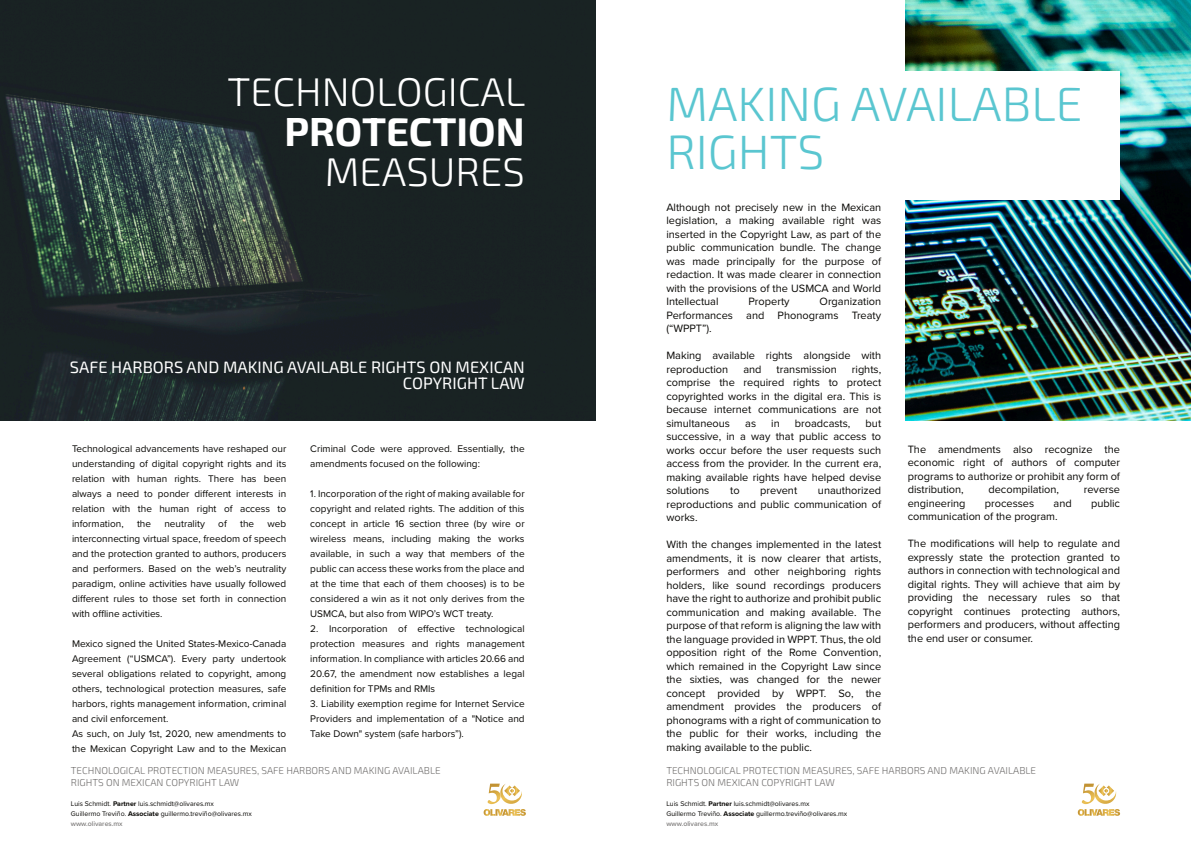
<style>
.page{position:relative;width:1191px;height:842px;background:#fff}
.page>*{position:absolute;margin:0;border:0;box-sizing:border-box;transform-origin:0 0}
.t1{font:300 48px/48px "Exo 2";color:#5ac6d0}
.t2{font:300 40px "Exo 2";color:#fff}
.t3{font:700 40px "Exo 2";color:#fff}
.t4{font:16.5px/16.5px "Exo 2";color:#fff;text-align:right}
.t5{font:11px/13.5px "Proxima Nova";color:#080704;text-align:justify}
.t6{font:10px/15px "Proxima Nova";color:#080704;text-align:justify}
.t7{font:300 10px/12px "Exo 2";color:#757372}
.t8{font:7px/10px "Proxima Nova";color:#080704}
.s1{font-weight:700}
.s2{font-weight:500;color:#757372}
</style>
<div class="page">
<img style="left:905px;top:0;width:286px;height:421px">
<div style="left:595px;top:71px;width:525px;height:129px;background:#fff"></div>
<svg style="left:1077px;top:784px;width:43px;height:32px"></svg>
<svg style="left:483px;top:784px;width:43px;height:32px"></svg>
<img style="left:0;top:0;width:595px;height:421px">
<h2 class="t2" style="left:227px;top:66px;width:299px">TECHNOLOGICAL</h2>
<h2 class="t3" style="left:284px;top:106px;width:242px">PROTECTION</h2>
<h2 class="t2" style="left:325px;top:146px;width:201px">MEASURES</h2>
<h3 class="t4" style="left:70px;top:358px;width:456px">SAFE HARBORS AND MAKING AVAILABLE RIGHTS ON MEXICAN<br>COPYRIGHT LAW</h3>
<p class="t6" style="left:72px;top:442px;width:216px">Technological advancements have reshaped our understanding of digital copyright rights and its relation with human rights. There has been always a need to ponder different interests in relation with the human right of access to information,</p>
<p class="t6" style="left:137px;top:517px;width:16px">the</p>
<p class="t6" style="left:164px;top:517px;width:42px">neutrality</p>
<p class="t6" style="left:218px;top:517px;width:10px">of</p>
<p class="t6" style="left:240px;top:517px;width:16px">the</p>
<p class="t6" style="left:72px;top:517px;width:216px;text-indent:196px">web interconnecting virtual space, freedom of speech and the protection granted to authors, producers and performers. Based on the web’s neutrality paradigm, online activities have usually followed different rules to those set forth in connection with offline activities.</p>
<p class="t6" style="left:72px;top:637px;width:216px;text-align:left">Mexico signed the United States-Mexico-Canada Agreement (“USMCA”). Every party undertook several obligations related to copyright, among others, technological protection measures, safe harbors, rights management information, criminal and civil enforcement.<br>As such, on July 1st, 2020, new amendments to the Mexican Copyright Law and to the Mexican</p>
<p class="t6" style="left:310px;top:442px;width:216px">Criminal Code were approved. Essentially, the amendments focused on the following:</p>
<p class="t6" style="left:310px;top:487px;width:216px">1. Incorporation of the right of making available for copyright and related rights. The addition of this concept in article 16 section three (by wire or wireless means, including making the works available, in such a way that members of the public can access these works from the place and at the time that each of them chooses) is to be considered a win as it not only derives from the USMCA, but also from WIPO’s WCT treaty.</p>
<p class="t6" style="left:310px;top:622px;width:216px">2. Incorporation of effective technological protection measures and rights management information. In compliance with articles 20.66 and 20.67, the amendment now establishes a legal definition for TPMs and RMIs</p>
<p class="t6" style="left:310px;top:697px;width:216px">3. Liability exemption regime for Internet Service Providers and implementation of a "Notice and Take Down" system (safe harbors”).</p>
<p class="t7" style="left:71px;top:764px;width:371px">TECHNOLOGICAL PROTECTION MEASURES, SAFE HARBORS AND MAKING AVAILABLE<br>RIGHTS ON MEXICAN COPYRIGHT LAW</p>
<p class="t8" style="left:71px;top:799px;width:182px">Luis Schmidt. <span class="s1">Partner</span> luis.schmidt@olivares.mx<br>Guillermo Treviño. <span class="s1">Associate</span> guillermo.treviño@olivares.mx <span class="s2">www.olivares.mx</span></p>
<h1 class="t1" style="left:666px;top:78px;width:418px">MAKING AVAILABLE<br>RIGHTS</h1>
<p class="t5" style="left:666px;top:201px;width:216px">Although not precisely new in the Mexican legislation, a making available right was inserted in the Copyright Law, as part of the public communication bundle. The change was made principally for the purpose of redaction. It was made clearer in connection with the provisions of the USMCA and World Intellectual</p>
<p class="t5" style="left:666px;top:295px;width:216px;text-indent:153px">Organization Performances and Phonograms Treaty (“WPPT”).</p>
<p class="t5" style="left:666px;top:349px;width:216px">Making available rights alongside with reproduction</p>
<p class="t5" style="left:748px;top:295px;width:43px">Property</p>
<p class="t5" style="left:666px;top:363px;width:216px;text-indent:185px">rights, comprise the required rights to protect copyrighted works in the digital era. This is because internet communications are not simultaneous</p>
<p class="t5" style="left:743px;top:363px;width:20px">and</p>
<p class="t5" style="left:776px;top:363px;width:62px">transmission</p>
<p class="t5" style="left:666px;top:417px;width:216px;text-indent:199px">but successive, in a way that public access to works occur before the user requests such access from the provider. In the current era, making available rights have helped devise solutions</p>
<p class="t5" style="left:745px;top:417px;width:12px">as</p>
<p class="t5" style="left:771px;top:417px;width:10px">in</p>
<p class="t5" style="left:795px;top:417px;width:57px">broadcasts,</p>
<p class="t5" style="left:666px;top:484px;width:216px;text-indent:151px">unauthorized reproductions and public communication of works.</p>
<p class="t5" style="left:666px;top:538px;width:216px">With the changes implemented in the latest amendments, it is now clearer that artists, performers and other neighboring rights holders, like sound recordings producers have the right to authorize and prohibit public communication and making available. The purpose of that reform is aligning the law with the language provided in WPPT. Thus, the old opposition right of the Rome Convention, which remained in the Copyright Law since the sixties, was changed for the newer concept provided by WPPT. So, the amendment provides the producers of phonograms with a right of communication to the public for their works, including the making available to the public.</p>
<p class="t5" style="left:730px;top:484px;width:11px">to</p>
<p class="t5" style="left:760px;top:484px;width:38px">prevent</p>
<p class="t5" style="left:907px;top:443px;width:214px">The amendments also recognize the economic right of authors of computer programs to authorize or prohibit any form of distribution,</p>
<p class="t5" style="left:988px;top:483px;width:72px">decompilation,</p>
<p class="t5" style="left:1083px;top:483px;width:38px">reverse</p>
<p class="t5" style="left:907px;top:497px;width:59px">engineering</p>
<p class="t5" style="left:985px;top:497px;width:51px">processes</p>
<p class="t5" style="left:1053px;top:497px;width:20px">and</p>
<p class="t5" style="left:1091px;top:497px;width:31px">public</p>
<p class="t5" style="left:907px;top:510px;width:151px">communication of the program.</p>
<p class="t5" style="left:907px;top:537px;width:214px">The modifications will help to regulate and expressly state the protection granted to authors in connection with technological and digital rights. They will achieve that aim by providing the necessary rules so that copyright continues protecting authors, performers and producers, without affecting the end user or consumer.</p>
<p class="t7" style="left:666px;top:764px;width:371px">TECHNOLOGICAL PROTECTION MEASURES, SAFE HARBORS AND MAKING AVAILABLE<br>RIGHTS ON MEXICAN COPYRIGHT LAW</p>
<p class="t8" style="left:666px;top:799px;width:182px">Luis Schmidt. <span class="s1">Partner</span> luis.schmidt@olivares.mx<br>Guillermo Treviño. <span class="s1">Associate</span> guillermo.treviño@olivares.mx <span class="s2">www.olivares.mx</span></p>
</div>
